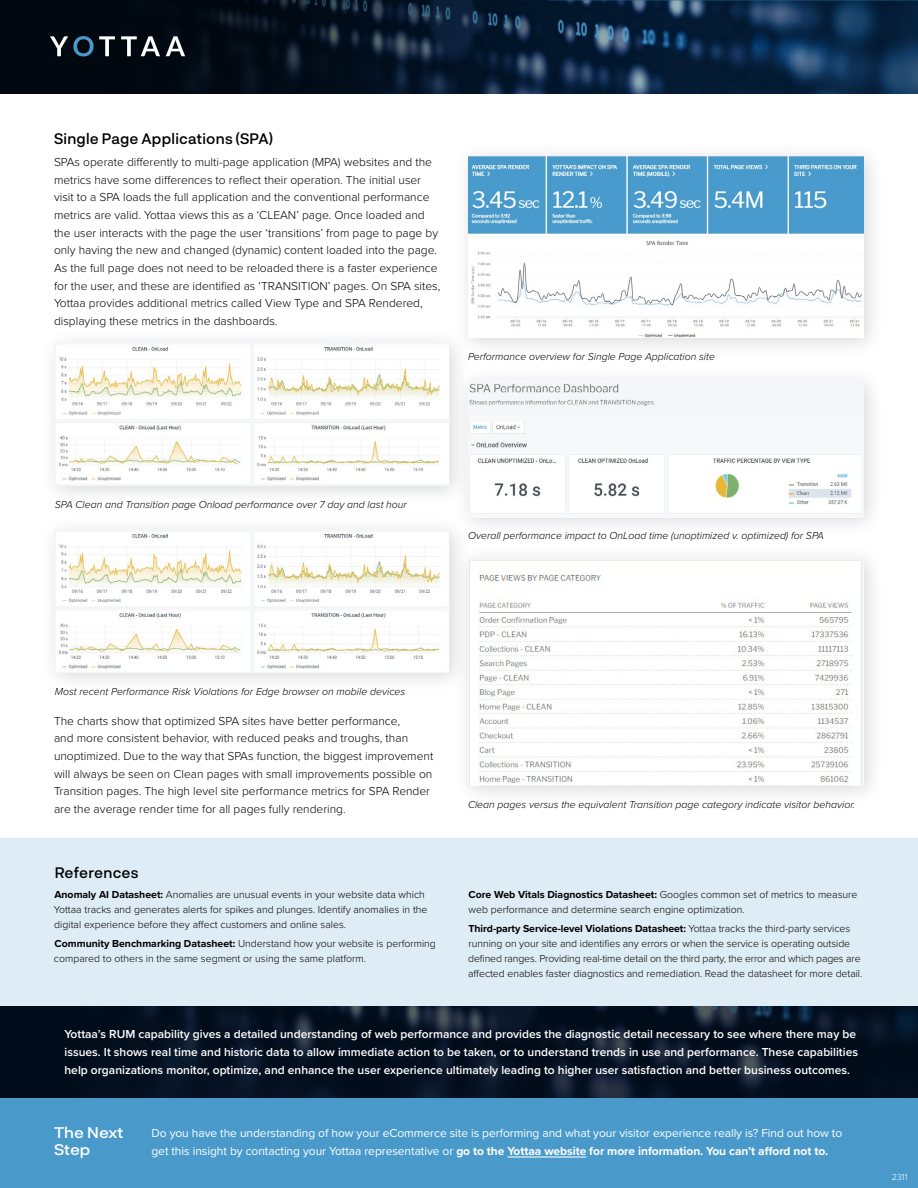
<style>
.page{position:relative;width:918px;height:1188px;background:#fff}
.page>*{position:absolute;margin:0;border:0;box-sizing:border-box;transform-origin:0 0}
.t1{font:500 15.15px/16.5px "Neurial Grotesk";color:#fff;scale:1.09 1}
.t2{font:500 15px "Neurial Grotesk";letter-spacing:.015em;color:#000}
.t3{font:300 12px/17.7px "Proxima Nova";color:#000}
.t4{font:600 12px/18px "Proxima Nova";color:#fff}
.t5{font:12px/18px "Proxima Nova";letter-spacing:-.005em;color:#fff}
.t6{font:300 10.5px/15px "Proxima Nova";color:#000}
.t7{font:italic 300 10.5px "Proxima Nova";color:#000}
.t8{font:300 9px "Proxima Nova";color:#fff}
.s1{font-weight:700}
</style>
<div class="page">
<div style="left:0;top:838px;width:918px;height:191px;background:#ddecf5"></div>
<img style="left:674px;top:0;width:244px;height:94px">
<svg style="left:0;top:0;width:674px;height:94px;background:#081728"></svg>
<svg style="left:121px;top:36px;width:39px;height:20px"></svg>
<svg style="left:166px;top:36px;width:19px;height:20px"></svg>
<svg style="left:50px;top:36px;width:65px;height:20px"></svg>
<div style="left:453px;top:366px;width:433px;height:173px;background:#000;opacity:.15"></div>
<div style="left:468px;top:381px;width:396px;height:136px;background:linear-gradient(to right,#fbfbfb,#fbfbfb)"></div>
<img style="left:471px;top:383px;width:380px;height:122px">
<div style="left:453px;top:141px;width:433px;height:218px;background:#000;opacity:.15"></div>
<img style="left:468px;top:156px;width:396px;height:182px">
<div style="left:40px;top:327px;width:431px;height:180px;background:#000;opacity:.15"></div>
<img style="left:55px;top:342px;width:394px;height:144px">
<div style="left:40px;top:514px;width:431px;height:180px;background:#000;opacity:.15"></div>
<img style="left:55px;top:529px;width:395px;height:144px">
<div style="left:453px;top:543px;width:433px;height:265px;background:#000;opacity:.15"></div>
<img style="left:468px;top:559px;width:396px;height:227px">
<svg style="left:0;top:1006px;width:918px;height:92px;background:#061222"></svg>
<div style="left:0;top:1098px;width:918px;height:90px;background:#499acb"></div>
<hr style="left:507px;top:1156px;width:79px;height:2px;background:#fff">
<p class="t2" style="left:54px;top:128px;width:221px">Single Page Applications (SPA)</p>
<p class="t3" style="left:54px;top:153px;width:388px">SPAs operate differently to multi-page application (MPA) websites and the metrics have some differences to reflect their operation. The initial user visit to a SPA loads the full application and the conventional performance metrics are valid. Yottaa views this as a ‘CLEAN’ page. Once loaded and the user interacts with the page the user ‘transitions’ from page to page by only having the new and changed (dynamic) content loaded into the page.<br>As the full page does not need to be reloaded there is a faster experience for the user, and these are identified as ‘TRANSITION’ pages. On SPA sites, Yottaa provides additional metrics called View Type and SPA Rendered, displaying these metrics in the dashboards.</p>
<p class="t7" style="left:468px;top:348px;width:248px">Performance overview for Single Page Application site</p>
<p class="t7" style="left:55px;top:496px;width:354px">SPA Clean and Transition page Onload performance over 7 day and last hour</p>
<p class="t7" style="left:468px;top:528px;width:357px">Overall performance impact to OnLoad time (unoptimized v. optimized) for SPA</p>
<p class="t7" style="left:55px;top:684px;width:352px">Most recent Performance Risk Violations for Edge browser on mobile devices</p>
<p class="t3" style="left:54px;top:711px;width:381px">The charts show that optimized SPA sites have better performance,<br>and more consistent behavior, with reduced peaks and troughs, than unoptimized. Due to the way that SPAs function, the biggest improvement will always be seen on Clean pages with small improvements possible on Transition pages. The high level site performance metrics for SPA Render are the average render time for all pages fully rendering.</p>
<p class="t2" style="left:55px;top:862px;width:85px">References</p>
<p class="t6" style="left:54px;top:886px;width:375px"><span class="s1">Anomaly AI Datasheet:</span> Anomalies are unusual events in your website data which<br>Yottaa tracks and generates alerts for spikes and plunges. Identify anomalies in the digital experience before they affect customers and online sales.</p>
<p class="t6" style="left:54px;top:936px;width:383px"><span class="s1">Community Benchmarking Datasheet:</span> Understand how your website is performing compared to others in the same segment or using the same platform.</p>
<p class="t7" style="left:468px;top:797px;width:389px">Clean pages versus the equivalent Transition page category indicate visitor behavior.</p>
<p class="t6" style="left:469px;top:886px;width:390px"><span class="s1">Core Web Vitals Diagnostics Datasheet:</span> Googles common set of metrics to measure web performance and determine search engine optimization.</p>
<p class="t6" style="left:468px;top:921px;width:396px"><span class="s1">Third-party Service-level Violations Datasheet:</span> Yottaa tracks the third-party services running on your site and identifies any errors or when the service is operating outside defined ranges. Providing real-time detail on the third party, the error and which pages are affected enables faster diagnostics and remediation. Read the datasheet for more detail.</p>
<p class="t4" style="left:64px;top:1025px;width:795px">Yottaa’s RUM capability gives a detailed understanding of web performance and provides the diagnostic detail necessary to see where there may be issues. It shows real time and historic data to allow immediate action to be taken, or to understand trends in use and performance. These capabilities help organizations monitor, optimize, and enhance the user experience ultimately leading to higher user satisfaction and better business outcomes.</p>
<p class="t1" style="left:54px;top:1124px;width:65px">The Next<br>Step</p>
<p class="t5" style="left:152px;top:1124px;width:692px">Do you have the understanding of how your eCommerce site is performing and what your visitor experience really is? Find out how to get this insight by contacting your Yottaa representative or <span class="s1">go to the Yottaa website for more information. You can’t afford not to.</span></p>
<p class="t8" style="left:892px;top:1170px;width:17px">2311</p>
</div>
